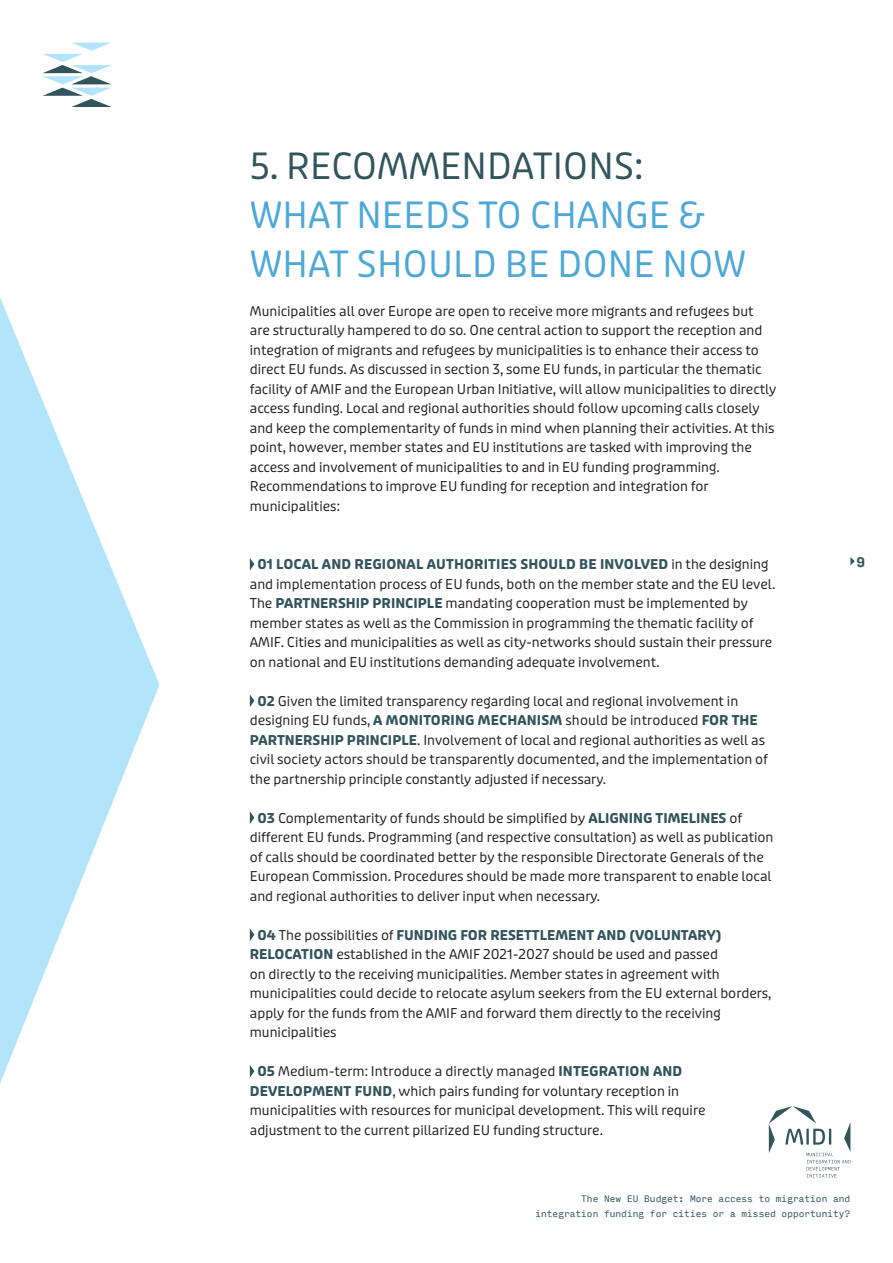
<style>
.page{position:relative;width:893px;height:1263px;background:#fff}
.page>*{position:absolute;margin:0;border:0;box-sizing:border-box;transform-origin:0 0}
.t1{font:36px/48.8px "Puffin Display Soft";color:#4da8d8}
.t2{font:36px "Puffin Display Soft";color:#32545d}
.t3{font:13.5px/19.5px "Puffin Display Soft";color:#231f20}
.t4{font:700 13.5px "Input Mono";color:#32545d}
.t5{font:9px/15px "Input Mono";color:#32545d;text-align:right}
.s1{font-weight:700;color:#32545d}
</style>
<div class="page">
<svg style="left:250px;top:558px;width:4px;height:13px"></svg>
<svg style="left:250px;top:694px;width:4px;height:13px"></svg>
<svg style="left:250px;top:811px;width:4px;height:13px"></svg>
<svg style="left:250px;top:928px;width:4px;height:13px"></svg>
<svg style="left:250px;top:1065px;width:4px;height:13px"></svg>
<svg style="left:0;top:298px;width:159px;height:786px"></svg>
<svg style="left:43px;top:43px;width:69px;height:64px"></svg>
<svg style="left:769px;top:1106px;width:81px;height:71px"></svg>
<svg style="left:850px;top:557px;width:5px;height:8px"></svg>
<h1 class="t2" style="left:250px;top:145px;width:395px">5. RECOMMENDATIONS:</h1>
<h1 class="t1" style="left:250px;top:191px;width:498px">WHAT NEEDS TO CHANGE &amp;<br>WHAT SHOULD BE DONE NOW</h1>
<p class="t3" style="left:250px;top:301px;width:528px">Municipalities all over Europe are open to receive more migrants and refugees but are structurally hampered to do so. One central action to support the reception and integration of migrants and refugees by municipalities is to enhance their access to direct EU funds. As discussed in section 3, some EU funds, in particular the thematic facility of AMIF and the European Urban Initiative, will allow municipalities to directly access funding. Local and regional authorities should follow upcoming calls closely and keep the complementarity of funds in mind when planning their activities. At this point, however, member states and EU institutions are tasked with improving the access and involvement of municipalities to and in EU funding programming.<br>Recommendations to improve EU funding for reception and integration for municipalities:</p>
<p class="t3" style="left:250px;top:555px;width:527px;text-indent:8px"><span class="s1">01 LOCAL AND REGIONAL AUTHORITIES SHOULD BE INVOLVED</span> in the designing and implementation process of EU funds, both on the member state and the EU level.<br>The <span class="s1">PARTNERSHIP PRINCIPLE</span> mandating cooperation must be implemented by member states as well as the Commission in programming the thematic facility of AMIF. Cities and municipalities as well as city-networks should sustain their pressure on national and EU institutions demanding adequate involvement.</p>
<p class="t3" style="left:250px;top:691px;width:520px;text-indent:8px"><span class="s1">02</span> Given the limited transparency regarding local and regional involvement in designing EU funds, <span class="s1">A MONITORING MECHANISM</span> should be introduced <span class="s1">FOR THE PARTNERSHIP PRINCIPLE</span>. Involvement of local and regional authorities as well as civil society actors should be transparently documented, and the implementation of the partnership principle constantly adjusted if necessary.</p>
<p class="t3" style="left:250px;top:808px;width:525px;text-indent:8px"><span class="s1">03</span> Complementarity of funds should be simplified by <span class="s1">ALIGNING TIMELINES</span> of different EU funds. Programming (and respective consultation) as well as publication of calls should be coordinated better by the responsible Directorate Generals of the European Commission. Procedures should be made more transparent to enable local and regional authorities to deliver input when necessary.</p>
<p class="t3" style="left:250px;top:925px;width:523px;text-indent:8px"><span class="s1">04</span> The possibilities of <span class="s1">FUNDING FOR RESETTLEMENT AND (VOLUNTARY)<br>RELOCATION</span> established in the AMIF 2021-2027 should be used and passed<br>on directly to the receiving municipalities. Member states in agreement with municipalities could decide to relocate asylum seekers from the EU external borders, apply for the funds from the AMIF and forward them directly to the receiving municipalities</p>
<p class="t3" style="left:250px;top:1062px;width:457px;text-indent:8px"><span class="s1">05</span> Medium-term: Introduce a directly managed <span class="s1">INTEGRATION AND DEVELOPMENT FUND</span>, which pairs funding for voluntary reception in municipalities with resources for municipal development. This will require adjustment to the current pillarized EU funding structure.</p>
<p class="t4" style="left:856px;top:549px;width:10px">9</p>
<p class="t5" style="left:535px;top:1191px;width:316px">The New EU Budget: More access to migration and integration funding for cities or a missed opportunity?</p>
</div>
